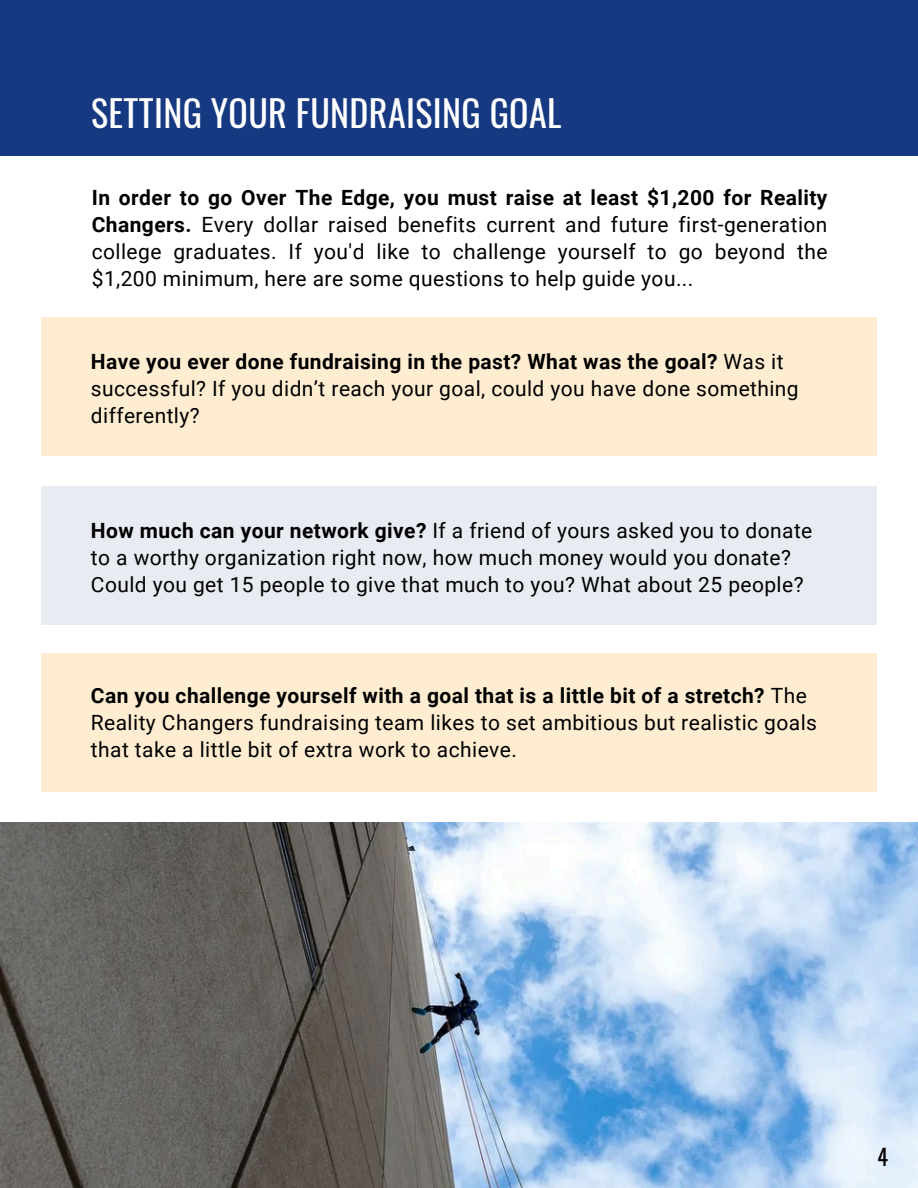
<style>
.page{position:relative;width:918px;height:1188px;background:#fff}
.page>*{position:absolute;margin:0;border:0;box-sizing:border-box;transform-origin:0 0}
.t1{font:36px "Oswald";letter-spacing:.01em;color:#fff}
.t2{font:22.05px "Oswald";color:#000}
.t3{font:21px/27px "Roboto";letter-spacing:.02em;color:#000}
.s1{font-weight:700}
</style>
<div class="page">
<div style="left:0;top:0;width:918px;height:155px;background:#163981"></div>
<img style="left:0;top:823px;width:918px;height:365px">
<div style="left:41px;top:317px;width:836px;height:139px;background:#feedd1"></div>
<div style="left:41px;top:486px;width:836px;height:139px;background:#e8ebf2"></div>
<div style="left:41px;top:653px;width:836px;height:139px;background:#feedd1"></div>
<h1 class="t1" style="left:91px;top:81px;width:472px">SETTING YOUR FUNDRAISING GOAL</h1>
<p class="t3" style="left:92px;top:183px;width:737px;text-align:justify"><span class="s1">In order to go Over The Edge, you must raise at least $1,200 for Reality Changers.</span> Every dollar raised benefits current and future first-generation college graduates. If you'd like to challenge yourself to go beyond the $1,200 minimum, here are some questions to help guide you...</p>
<p class="t3" style="left:91px;top:347px;width:709px"><span class="s1">Have you ever done fundraising in the past? What was the goal?</span> Was it successful? If you didn’t reach your goal, could you have done something differently?</p>
<p class="t3" style="left:91px;top:516px;width:723px"><span class="s1">How much can your network give?</span> If a friend of yours asked you to donate to a worthy organization right now, how much money would you donate?<br>Could you get 15 people to give that much to you? What about 25 people?</p>
<p class="t3" style="left:91px;top:681px;width:728px"><span class="s1">Can you challenge yourself with a goal that is a little bit of a stretch?</span> The<br>Reality Changers fundraising team likes to set ambitious but realistic goals that take a little bit of extra work to achieve.</p>
<p class="t2" style="left:877px;top:1137px;width:12px">4</p>
</div>
